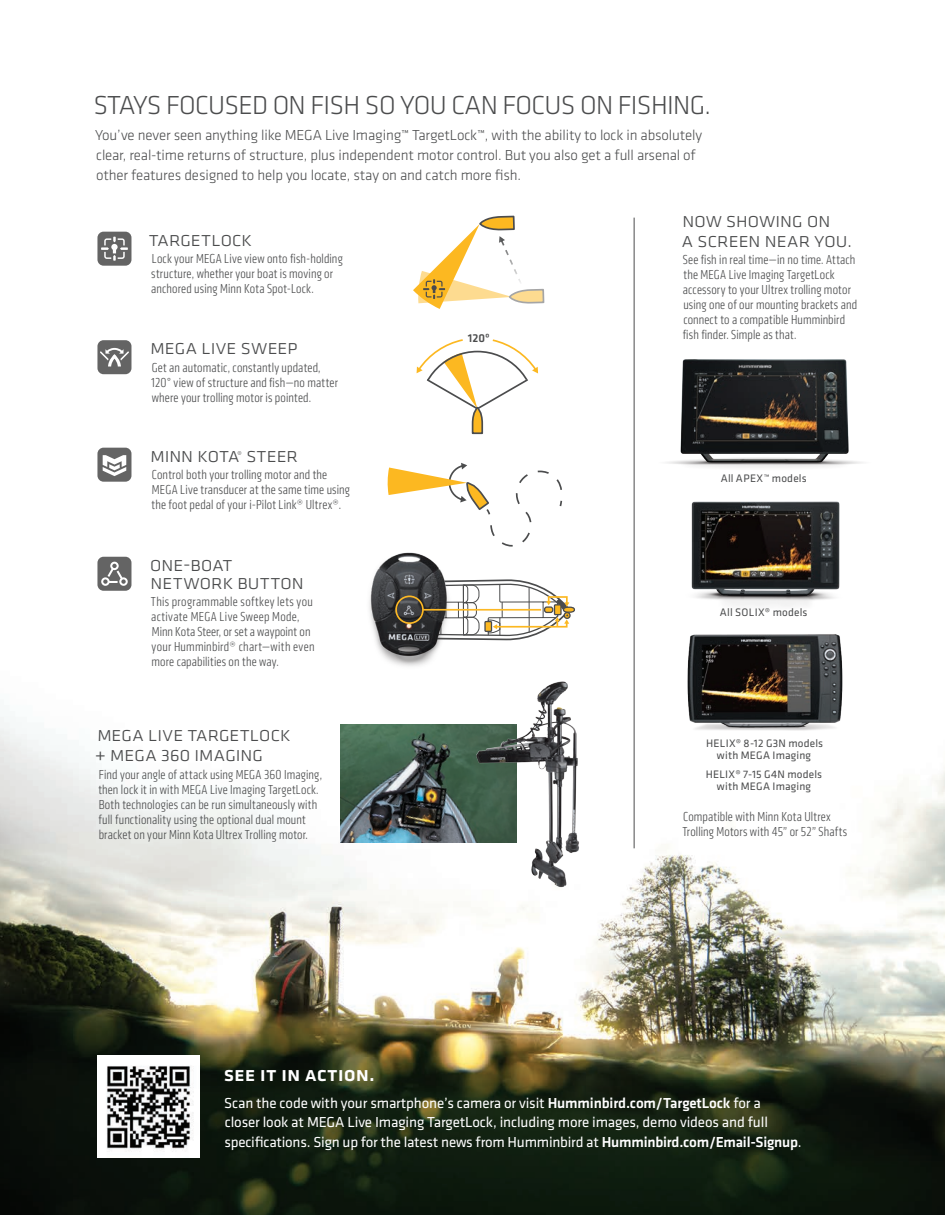
<style>
.page{position:relative;width:945px;height:1215px;background:#fff}
.page>*{position:absolute;margin:0;border:0;box-sizing:border-box;transform-origin:0 0}
.t1{font:300 27px "Klavika";letter-spacing:-.025em;color:#4b4c4d}
.t2{font:300 21px/19.5px "Klavika";letter-spacing:-.025em;color:#4b4c4d}
.t3{font:500 21px "Klavika";color:#fff}
.t4{font:300 15px/19.8px "Klavika";letter-spacing:-.01em;color:#4b4c4d}
.t5{font:15px/19.8px "Klavika";letter-spacing:-.01em;color:#fff}
.t6{font:300 condensed 13.5px/15px "Klavika";letter-spacing:.015em;color:#4b4c4d}
.t7{font:500 11.85px "Klavika";color:#4b4c4d}
.t8{font:11.25px/12px "Klavika";letter-spacing:.02em;color:#4b4c4d;text-align:center}
.s1{font-weight:500}
</style>
<div class="page">
<img style="left:0;top:217px;width:945px;height:998px">
<img style="left:97px;top:1056px;width:103px;height:102px">
<img style="left:341px;top:724px;width:89px;height:118px">
<img style="left:430px;top:673px;width:183px;height:222px">
<img style="left:635px;top:346px;width:259px;height:146px">
<img style="left:676px;top:601px;width:179px;height:167px">
<img style="left:681px;top:467px;width:168px;height:168px">
<hr style="left:634px;top:218px;width:1px;height:630px;background:#4b4c4d">
<svg style="left:417px;top:338px;width:121px;height:97px"></svg>
<svg style="left:413px;top:215px;width:131px;height:94px"></svg>
<svg style="left:387px;top:463px;width:176px;height:90px"></svg>
<div style="left:564px;top:607px;width:10px;height:5px;background:#fcb821;border-radius:50%"></div>
<div style="left:563px;top:607px;width:12px;height:6px;border:1px solid #4b4c4d;border-radius:50%"></div>
<svg style="left:475px;top:580px;width:97px;height:78px"></svg>
<img style="left:341px;top:537px;width:134px;height:135px">
<div style="left:395px;top:596px;width:29px;height:28px;border:2px solid #fcb825;border-radius:50%"></div>
<hr style="left:423px;top:609px;width:118px;height:2px;background:#fcb825">
<div style="left:97px;top:340px;width:34px;height:34px;background:#646464;border-radius:6px"></div>
<svg style="left:100px;top:348px;width:29px;height:19px"></svg>
<div style="left:97px;top:232px;width:34px;height:34px;background:#646464;border-radius:6px"></div>
<svg style="left:101px;top:237px;width:27px;height:24px"></svg>
<div style="left:97px;top:557px;width:34px;height:34px;background:#646464;border-radius:6px"></div>
<svg style="left:101px;top:562px;width:27px;height:24px"></svg>
<div style="left:97px;top:448px;width:34px;height:34px;background:#646464;border-radius:6px"></div>
<svg style="left:103px;top:455px;width:23px;height:21px"></svg>
<p class="t1" style="left:94px;top:88px;width:619px">STAYS FOCUSED ON FISH SO YOU CAN FOCUS ON FISHING.</p>
<p class="t4" style="left:95px;top:125px;width:608px">You’ve never seen anything like MEGA Live Imaging™ TargetLock™, with the ability to lock in absolutely clear, real-time returns of structure, plus independent motor control. But you also get a full arsenal of other features designed to help you locate, stay on and catch more fish.</p>
<p class="t2" style="left:149px;top:229px;width:105px">targetlock</p>
<p class="t6" style="left:151px;top:252px;width:193px">Lock your MEGA Live view onto fish-holding structure, whether your boat is moving or anchored using Minn Kota Spot-Lock.</p>
<p class="t2" style="left:150px;top:337px;width:149px">mega live sweep</p>
<p class="t6" style="left:151px;top:360px;width:188px">Get an automatic, constantly updated,<br>120° view of structure and fish—no matter where your trolling motor is pointed.</p>
<p class="t2" style="left:150px;top:445px;width:149px">minn kota<sup>®</sup> steer</p>
<p class="t6" style="left:152px;top:468px;width:200px">Control both your trolling motor and the<br>MEGA Live transducer at the same time using the foot pedal of your i-Pilot Link® Ultrex®.</p>
<p class="t2" style="left:150px;top:555px;width:156px;line-height:18px">one-boat network button</p>
<p class="t6" style="left:151px;top:595px;width:165px">This programmable softkey lets you activate MEGA Live Sweep Mode, Minn Kota Steer, or set a waypoint on your Humminbird® chart—with even more capabilities on the way.</p>
<p class="t2" style="left:95px;top:724px;width:198px">mega live targetlock + mega 360 imaging</p>
<p class="t6" style="left:98px;top:767px;width:225px">Find your angle of attack using MEGA 360 Imaging, then lock it in with MEGA Live Imaging TargetLock.<br>Both technologies can be run simultaneously with full functionality using the optional dual mount bracket on your Minn Kota Ultrex Trolling motor.</p>
<p class="t7" style="left:468px;top:331px;width:23px">120º</p>
<p class="t2" style="left:682px;top:210px;width:172px">now showing on<br>a screen near you.</p>
<p class="t6" style="left:683px;top:253px;width:176px">See fish in real time—in no time. Attach the MEGA Live Imaging TargetLock accessory to your Ultrex trolling motor using one of our mounting brackets and connect to a compatible Humminbird fish finder. Simple as that.</p>
<p class="t8" style="left:721px;top:472px;width:87px">All APEX™ models</p>
<p class="t8" style="left:720px;top:606px;width:89px">All SOLIX® models</p>
<p class="t8" style="left:706px;top:737px;width:119px">HELIX® 8-12 G3N models with MEGA Imaging</p>
<p class="t8" style="left:706px;top:767px;width:118px">HELIX® 7-15 G4N models with MEGA Imaging</p>
<p class="t6" style="left:682px;top:809px;width:166px">Compatible with Minn Kota Ultrex<br>Trolling Motors with 45” or 52” Shafts</p>
<p class="t3" style="left:224px;top:1060px;width:153px">see it in action.</p>
<p class="t5" style="left:224px;top:1092px;width:579px">Scan the code with your smartphone’s camera or visit <span class="s1">Humminbird.com/TargetLock</span> for a<br>closer look at MEGA Live Imaging TargetLock, including more images, demo videos and full specifications. Sign up for the latest news from Humminbird at <span class="s1">Humminbird.com/Email-Signup</span>.</p>
</div>
